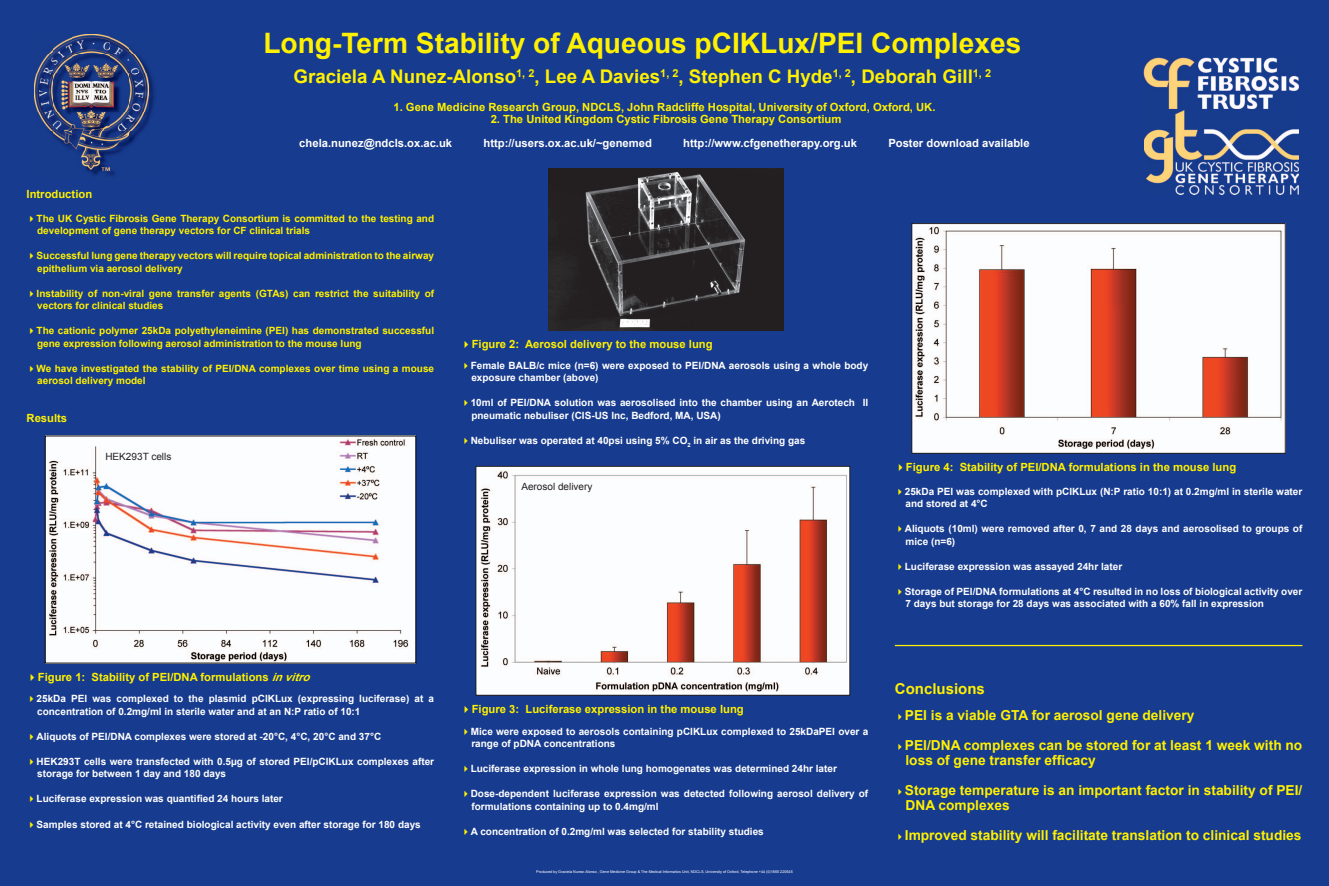
<style>
.page{position:relative;width:1329px;height:886px;background:#173b8e}
.page>*{position:absolute;margin:0;border:0;box-sizing:border-box;transform-origin:0 0}
.t1{font:700 28.12px "Arial";color:#fff101}
.t2{font:700 18.75px "Arial";color:#fff101}
.t3{font:700 15px "Arial";color:#fff101}
.t4{font:700 13.75px/15px "Arial";color:#fff101}
.t5{font:700 11.25px "Arial";color:#fff101}
.t6{font:700 11.25px "Arial";color:#fff}
.t7{font:700 10px/12.5px "Arial";color:#fff}
.t8{font:700 10px/12.5px "Arial";color:#fff101}
.t9{font:10px "Arial";color:#231f20}
.t10{font:3.75px "Arial";color:#fff}
.s1{color:#fff101}
.s2{font-style:italic}
</style>
<div class="page">
<img style="left:148px;top:69px;width:6px;height:53px">
<img style="left:86px;top:170px;width:29px;height:6px">
<img style="left:53px;top:54px;width:95px;height:116px">
<img style="left:34px;top:49px;width:19px;height:85px">
<img style="left:53px;top:35px;width:83px;height:19px">
<img style="left:548px;top:169px;width:235px;height:162px">
<img style="left:1144px;top:57px;width:155px;height:52px">
<img style="left:1144px;top:111px;width:155px;height:83px">
<img style="left:47px;top:438px;width:367px;height:223px">
<div style="left:476px;top:466px;width:374px;height:229px;background:#fff"></div>
<img style="left:480px;top:471px;width:367px;height:221px">
<div style="left:476px;top:466px;width:374px;height:229px;border:1px solid #231f20"></div>
<div style="left:912px;top:224px;width:373px;height:229px;background:#fff"></div>
<img style="left:914px;top:227px;width:368px;height:222px">
<div style="left:911px;top:223px;width:374px;height:231px;border:1px solid #231f20"></div>
<hr style="left:895px;top:645px;width:407px;height:1px;background:#fff101">
<h1 class="t1" style="left:263px;top:27px;width:759px">Long-Term Stability of Aqueous pCIKLux/PEI Complexes</h1>
<h2 class="t2" style="left:294px;top:66px;width:699px">Graciela A Nunez-Alonso<sup>1,</sup> <sup>2</sup>, Lee A Davies<sup>1,</sup> <sup>2</sup>, Stephen C Hyde<sup>1,</sup> <sup>2</sup>, Deborah Gill<sup>1,</sup> <sup>2</sup></h2>
<p class="t5" style="left:393px;top:100px;width:543px">1. Gene Medicine Research Group, NDCLS, John Radcliffe Hospital, University of Oxford, Oxford, UK.</p>
<p class="t5" style="left:491px;top:113px;width:352px">2. The United Kingdom Cystic Fibrosis Gene Therapy Consortium</p>
<p class="t6" style="left:299px;top:136px;width:154px">chela.nunez@ndcls.ox.ac.uk</p>
<p class="t6" style="left:483px;top:136px;width:170px">http://users.ox.ac.uk/~genemed</p>
<p class="t6" style="left:683px;top:136px;width:175px">http://www.cfgenetherapy.org.uk</p>
<p class="t6" style="left:888px;top:136px;width:143px">Poster download available</p>
<p class="t5" style="left:27px;top:187px;width:67px">Introduction</p>
<p class="t8" style="left:37px;top:212px;width:398px;text-indent:-11px">✔The UK Cystic Fibrosis Gene Therapy Consortium is committed to the testing and development of gene therapy vectors for CF clinical trials</p>
<p class="t8" style="left:37px;top:249px;width:398px;text-indent:-11px">✔Successful lung gene therapy vectors will require topical administration to the airway epithelium via aerosol delivery</p>
<p class="t8" style="left:37px;top:287px;width:398px;text-indent:-11px">✔Instability of non-viral gene transfer agents (GTAs) can restrict the suitability of vectors for clinical studies</p>
<p class="t8" style="left:37px;top:324px;width:398px;text-indent:-11px">✔The cationic polymer 25kDa polyethyleneimine (PEI) has demonstrated successful gene expression following aerosol administration to the mouse lung</p>
<p class="t8" style="left:37px;top:362px;width:398px;text-indent:-11px">✔We have investigated the stability of PEI/DNA complexes over time using a mouse aerosol delivery model</p>
<p class="t7" style="left:471px;top:359px;width:398px;text-indent:-11px"><span class="s1">✔</span>Female BALB/c mice (n=6) were exposed to PEI/DNA aerosols using a whole body exposure chamber (above)</p>
<p class="t7" style="left:471px;top:397px;width:398px;text-indent:-11px"><span class="s1">✔</span>10ml of PEI/DNA solution was aerosolised into the chamber using an Aerotech II pneumatic nebuliser (CIS-US Inc, Bedford, MA, USA)</p>
<p class="t7" style="left:461px;top:434px;width:346px"><span class="s1">✔</span>Nebuliser was operated at 40psi using 5% CO<sub>2</sub> in air as the driving gas</p>
<p class="t5" style="left:460px;top:338px;width:254px">✔Figure 2: Aerosol delivery to the mouse lung</p>
<p class="t5" style="left:27px;top:412px;width:42px">Results</p>
<p class="t9" style="left:105px;top:451px;width:67px">HEK293T cells</p>
<p class="t5" style="left:27px;top:670px;width:289px">✔Figure 1: Stability of PEI/DNA formulations <span class="s2">invitro</span></p>
<p class="t7" style="left:37px;top:693px;width:398px;text-indent:-11px"><span class="s1">✔</span>25kDa PEI was complexed to the plasmid pCIKLux (expressing luciferase) at a concentration of 0.2mg/ml in sterile water and at an N:P ratio of 10:1</p>
<p class="t7" style="left:27px;top:730px;width:356px"><span class="s1">✔</span>Aliquots of PEI/DNA complexes were stored at -20°C, 4°C, 20°C and 37°C</p>
<p class="t7" style="left:37px;top:755px;width:398px;text-indent:-11px"><span class="s1">✔</span>HEK293T cells were transfected with 0.5µg of stored PEI/pCIKLux complexes after storage for between 1 day and 180 days</p>
<p class="t7" style="left:27px;top:793px;width:258px"><span class="s1">✔</span>Luciferase expression was quantified 24 hours later</p>
<p class="t7" style="left:27px;top:818px;width:396px"><span class="s1">✔</span>Samples stored at 4°C retained biological activity even after storage for 180 days</p>
<p class="t9" style="left:521px;top:480px;width:73px">Aerosol delivery</p>
<p class="t5" style="left:894px;top:461px;width:343px">✔Figure 4: Stability of PEI/DNA formulations in the mouse lung</p>
<p class="t7" style="left:905px;top:485px;width:398px;text-indent:-11px"><span class="s1">✔</span>25kDa PEI was complexed with pCIKLux (N:P ratio 10:1) at 0.2mg/ml in sterile water and stored at 4°C</p>
<p class="t7" style="left:905px;top:522px;width:398px;text-indent:-11px"><span class="s1">✔</span>Aliquots (10ml) were removed after 0, 7 and 28 days and aerosolised to groups of mice (n=6)</p>
<p class="t7" style="left:895px;top:560px;width:229px"><span class="s1">✔</span>Luciferase expression was assayed 24hr later</p>
<p class="t7" style="left:905px;top:585px;width:398px;text-indent:-11px"><span class="s1">✔</span>Storage of PEI/DNA formulations at 4°C resulted in no loss of biological activity over<br>7 days but storage for 28 days was associated with a 60% fall in expression</p>
<p class="t5" style="left:460px;top:703px;width:285px">✔Figure 3: Luciferase expression in the mouse lung</p>
<p class="t7" style="left:471px;top:725px;width:398px;text-indent:-11px"><span class="s1">✔</span>Mice were exposed to aerosols containing pCIKLux complexed to 25kDaPEI over a range of pDNA concentrations</p>
<p class="t7" style="left:461px;top:762px;width:378px"><span class="s1">✔</span>Luciferase expression in whole lung homogenates was determined 24hr later</p>
<p class="t7" style="left:471px;top:787px;width:398px;text-indent:-11px"><span class="s1">✔</span>Dose-dependent luciferase expression was detected following aerosol delivery of formulations containing up to 0.4mg/ml</p>
<p class="t7" style="left:461px;top:825px;width:305px"><span class="s1">✔</span>A concentration of 0.2mg/ml was selected for stability studies</p>
<p class="t10" style="left:536px;top:870px;width:258px">Produced by Graciela Nunez-Alonso , Gene Medicine Group &amp; The Medical Informatics Unit, NDCLS, University of Oxford, Telephone +44 (0)1865 220545</p>
<h3 class="t3" style="left:895px;top:680px;width:92px">Conclusions</h3>
<h3 class="t4" style="left:895px;top:708px;width:301px">✔PEI is a viable GTA for aerosol gene delivery</h3>
<h3 class="t4" style="left:905px;top:738px;width:398px;text-indent:-11px">✔PEI/DNA complexes can be stored for at least 1 week with no loss of gene transfer efficacy</h3>
<h3 class="t4" style="left:905px;top:783px;width:398px;text-indent:-11px">✔Storage temperature is an important factor in stability of PEI/<br>DNA complexes</h3>
<h3 class="t4" style="left:895px;top:828px;width:408px">✔Improved stability will facilitate translation to clinical studies</h3>
</div>
